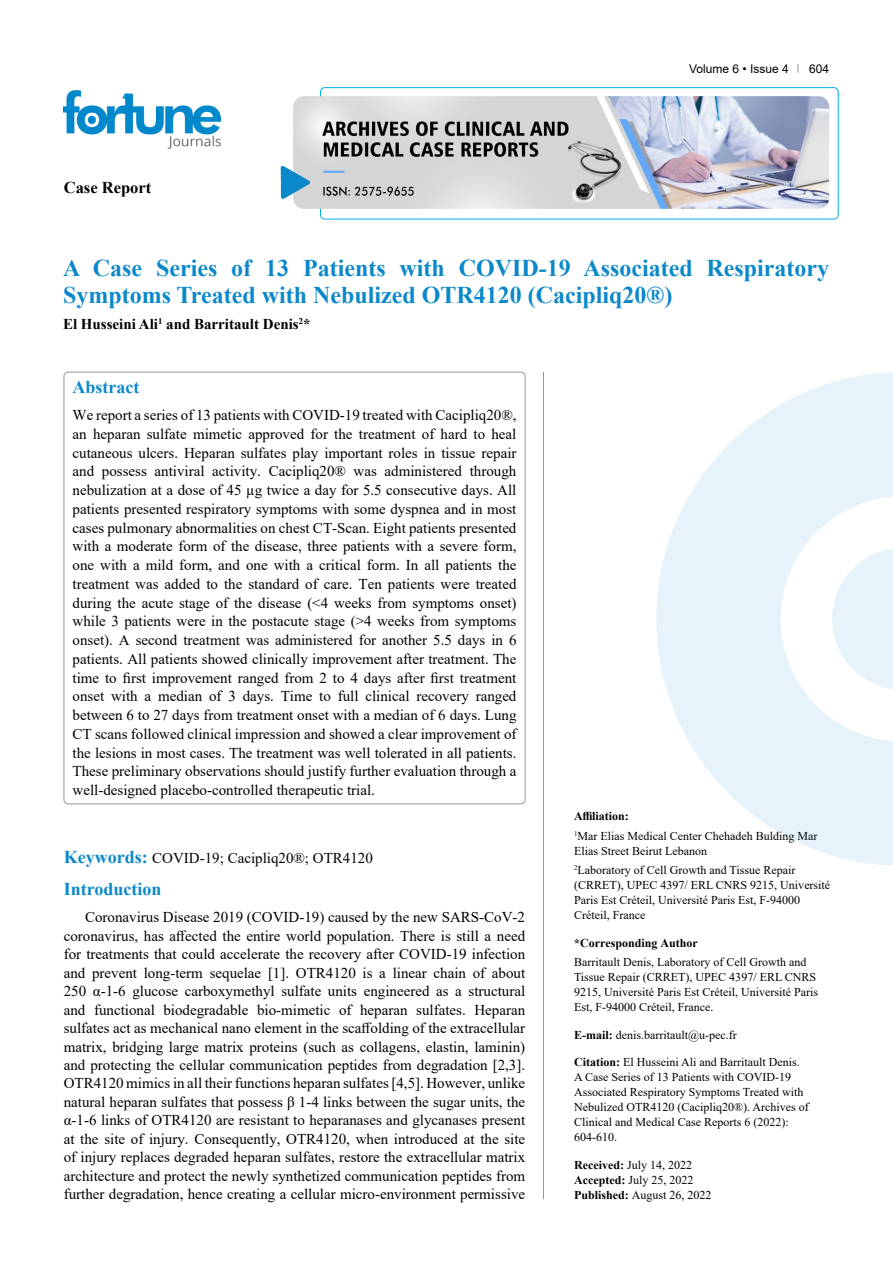
<style>
.page{position:relative;width:893px;height:1263px;background:#fff}
.page>*{position:absolute;margin:0;border:0;box-sizing:border-box;transform-origin:0 0}
.t1{font:700 24px/27px "Times New Roman";color:#0a88ca}
.t2{font:700 18px "Times New Roman";color:#0a88ca}
.t3{font:700 16.5px "Times New Roman";color:#000}
.t4{font:15px/18.8px "Times New Roman";color:#000;text-align:justify}
.t5{font:700 15px "Times New Roman";color:#000}
.t6{font:12px/15px "Times New Roman";color:#000}
.t7{font:700 12px "Times New Roman";color:#000}
.t8{font:12px "Arial";color:#000}
.s1{font-weight:700;font-size:18px;color:#0a88ca}
.s2{font-weight:700}
</style>
<div class="page">
<div style="left:320px;top:87px;width:518px;height:132px;border:1px solid #00aeef;border-radius:4px"></div>
<img style="left:64px;top:90px;width:157px;height:59px">
<img style="left:293px;top:96px;width:536px;height:113px">
<svg style="left:281px;top:166px;width:29px;height:33px"></svg>
<hr style="left:543px;top:372px;width:1px;height:827px;background:#939598">
<svg style="left:656px;top:372px;width:237px;height:494px;fill:#e6f3fa"></svg>
<svg style="left:832px;top:548px;width:61px;height:142px"></svg>
<p class="t3" style="left:64px;top:175px;width:89px">Case Report</p>
<p class="t8" style="left:689px;top:60px;width:101px">Volume 6 • Issue 4</p>
<p class="t8" style="left:809px;top:60px;width:22px">604</p>
<h1 class="t1" style="left:63px;top:254px;width:768px">A Case Series of 13 Patients with COVID-19 Associated Respiratory<br>Symptoms Treated with Nebulized OTR4120 (Cacipliq20®)</h1>
<p class="t5" style="left:63px;top:314px;width:249px">El Husseini Ali<sup>1</sup> and Barritault Denis<sup>2</sup>*</p>
<p class="t2" style="left:73px;top:374px;width:68px">Abstract</p>
<p class="t4" style="left:73px;top:405px;width:445px">We report a series of 13 patients with COVID-19 treated with Cacipliq20®, an heparan sulfate mimetic approved for the treatment of hard to heal cutaneous ulcers. Heparan sulfates play important roles in tissue repair and possess antiviral activity. Cacipliq20® was administered through nebulization at a dose of 45 µg twice a day for 5.5 consecutive days. All patients presented respiratory symptoms with some dyspnea and in most cases pulmonary abnormalities on chest CT-Scan. Eight patients presented with a moderate form of the disease, three patients with a severe form, one with a mild form, and one with a critical form. In all patients the treatment was added to the standard of care. Ten patients were treated during the acute stage of the disease (&lt;4 weeks from symptoms onset) while 3 patients were in the postacute stage (&gt;4 weeks from symptoms onset). A second treatment was administered for another 5.5 days in 6 patients. All patients showed clinically improvement after treatment. The time to first improvement ranged from 2 to 4 days after first treatment onset with a median of 3 days. Time to full clinical recovery ranged between 6 to 27 days from treatment onset with a median of 6 days. Lung CT scans followed clinical impression and showed a clear improvement of the lesions in most cases. The treatment was well tolerated in all patients.<br>These preliminary observations should justify further evaluation through a well-designed placebo-controlled therapeutic trial.</p>
<p class="t4" style="left:64px;top:848px;width:311px"><span class="s1">Keywords:</span> COVID-19; Cacipliq20®; OTR4120</p>
<p class="t2" style="left:64px;top:876px;width:99px">Introduction</p>
<p class="t4" style="left:64px;top:908px;width:463px;text-indent:21px">Coronavirus Disease 2019 (COVID-19) caused by the new SARS-CoV-2 coronavirus, has affected the entire world population. There is still a need for treatments that could accelerate the recovery after COVID-19 infection and prevent long-term sequelae [1]. OTR4120 is a linear chain of about 250 α-1-6 glucose carboxymethyl sulfate units engineered as a structural and functional biodegradable bio-mimetic of heparan sulfates. Heparan sulfates act as mechanical nano element in the scaffolding of the extracellular matrix, bridging large matrix proteins (such as collagens, elastin, laminin) and protecting the cellular communication peptides from degradation [2,3].<br>OTR4120 mimics in all their functions heparan sulfates [4,5]. However, unlike natural heparan sulfates that possess β 1-4 links between the sugar units, the α-1-6 links of OTR4120 are resistant to heparanases and glycanases present at the site of injury. Consequently, OTR4120, when introduced at the site of injury replaces degraded heparan sulfates, restore the extracellular matrix architecture and protect the newly synthetized communication peptides from further degradation, hence creating a cellular micro-environment permissive</p>
<p class="t6" style="left:574px;top:806px;width:245px;line-height:19.2px"><span class="s2">Affiliation:<br></span><sup>1</sup>Mar Elias Medical Center Chehadeh Bulding Mar</p>
<p class="t6" style="left:574px;top:841px;width:223px;line-height:19.2px">Elias Street Beirut Lebanon<br><sup>2</sup>Laboratory of Cell Growth and Tissue Repair</p>
<p class="t6" style="left:574px;top:877px;width:258px">(CRRET), UPEC 4397/ ERL CNRS 9215, Université<br>Paris Est Créteil, Université Paris Est, F-94000<br>Créteil, France</p>
<p class="t7" style="left:574px;top:934px;width:125px">*Corresponding Author</p>
<p class="t6" style="left:574px;top:954px;width:245px">Barritault Denis, Laboratory of Cell Growth and Tissue Repair (CRRET), UPEC 4397/ ERL CNRS 9215, Université Paris Est Créteil, Université Paris Est, F-94000 Créteil, France.</p>
<p class="t6" style="left:574px;top:1027px;width:164px"><span class="s2">E-mail:</span> denis.barritault@u-pec.fr</p>
<p class="t6" style="left:574px;top:1054px;width:236px"><span class="s2">Citation:</span> El Husseini Ali and Barritault Denis.<br>A Case Series of 13 Patients with COVID-19<br>Associated Respiratory Symptoms Treated with Nebulized OTR4120 (Cacipliq20®). Archives of Clinical and Medical Case Reports 6 (2022):<br>604-610.</p>
<p class="t6" style="left:574px;top:1157px;width:139px"><span class="s2">Received:</span> July 14, 2022<br><span class="s2">Accepted:</span> July 25, 2022<br><span class="s2">Published:</span> August 26, 2022</p>
</div>
